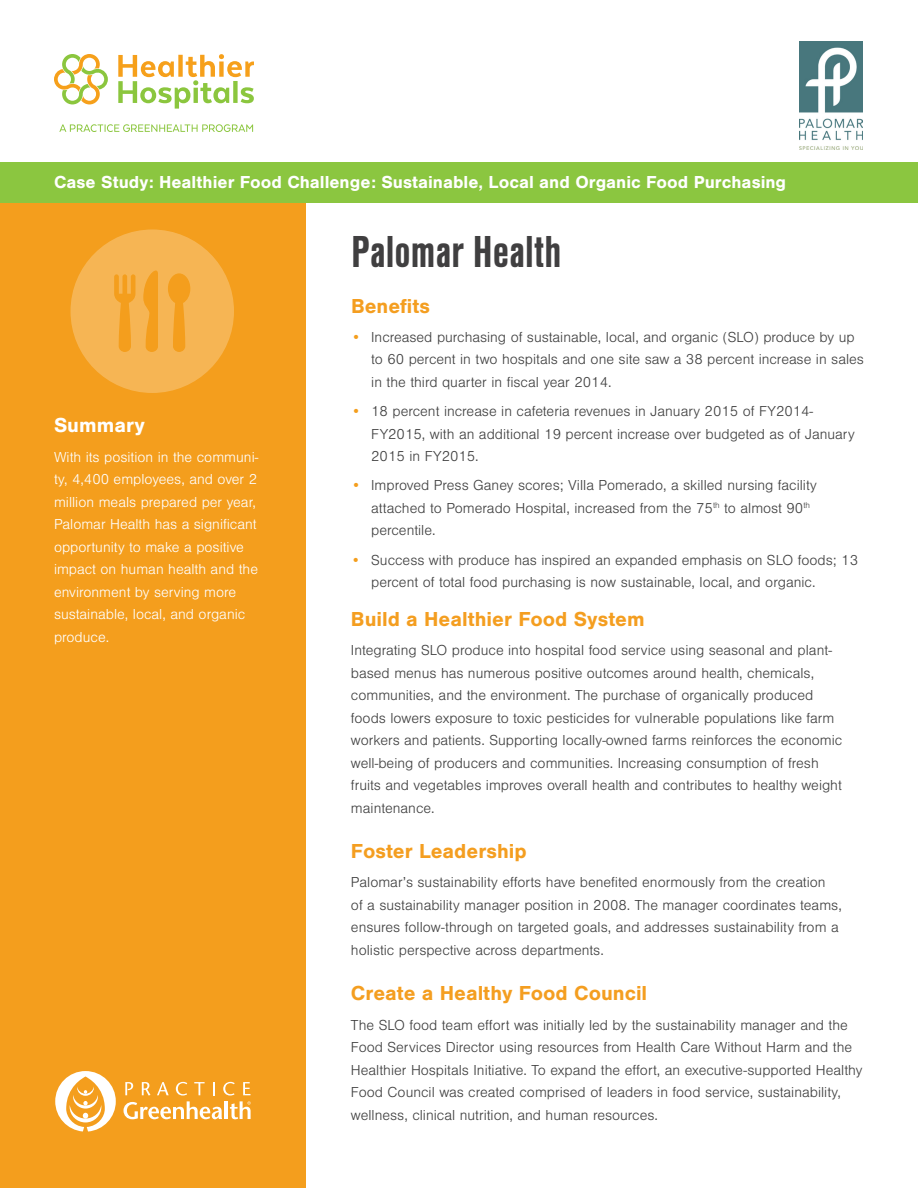
<style>
.page{position:relative;width:918px;height:1188px;background:#fff}
.page>*{position:absolute;margin:0;border:0;box-sizing:border-box;transform-origin:0 0}
.t1{font:700 46.5px "Nimbus San Con";color:#403f40}
.Case_Study_Heading_1{font:700 21px "Nimbus San";color:#f49e20}
.t2{font:700 21px "Nimbus San";color:#fff}
.t3{font:700 18px "Nimbus San";color:#fff}
.Case_Study_Paragraph{font:300 15px/22.5px "Nimbus San";color:#404040}
.t4{font:300 15px/22.5px "Nimbus San";color:#fff}
.s1{color:#f49e1d}
</style>
<div class="page">
<div style="left:0;top:202px;width:306px;height:986px;background:#f49e1d"></div>
<svg style="left:59px;top:124px;width:194px;height:8px"></svg>
<svg style="left:118px;top:54px;width:136px;height:55px"></svg>
<svg style="left:54px;top:54px;width:54px;height:50px"></svg>
<div style="left:0;top:162px;width:918px;height:40px;background:#8bc640"></div>
<svg style="left:55px;top:1071px;width:61px;height:61px"></svg>
<svg style="left:124px;top:1082px;width:127px;height:37px"></svg>
<img style="left:799px;top:42px;width:63px;height:107px">
<svg style="left:71px;top:230px;width:163px;height:163px"></svg>
<p class="t3" style="left:54px;top:172px;width:734px">Case Study: Healthier Food Challenge: Sustainable, Local and Organic Food Purchasing</p>
<p class="t2" style="left:54px;top:414px;width:92px">Summary</p>
<p class="t4" style="left:54px;top:446px;width:206px">With its position in the communi&shy;ty, 4,400 employees, and over 2 million meals prepared per year,<br>Palomar Health has a significant opportunity to make a positive impact on human health and the environment by serving more sustainable, local, and organic produce.</p>
<p class="t1" style="left:351px;top:226px;width:212px">Palomar Health</p>
<p class="Case_Study_Heading_1" style="left:351px;top:294px;width:81px">Benefits</p>
<p class="Case_Study_Paragraph" style="left:371px;top:326px;width:494px;text-indent:-20px"><span class="s1">•</span> Increased purchasing of sustainable, local, and organic (SLO) produce by up to 60 percent in two hospitals and one site saw a 38 percent increase in sales in the third quarter in fiscal year 2014.</p>
<p class="Case_Study_Paragraph" style="left:371px;top:400px;width:485px;text-indent:-20px"><span class="s1">•</span> 18 percent increase in cafeteria revenues in January 2015 of FY2014-<br>FY2015, with an additional 19 percent increase over budgeted as of January<br>2015 in FY2015.</p>
<p class="Case_Study_Paragraph" style="left:371px;top:475px;width:447px;text-indent:-20px"><span class="s1">•</span> Improved Press Ganey scores; Villa Pomerado, a skilled nursing facility attached to Pomerado Hospital, increased from the 75<sup>th</sup> to almost 90<sup>th </sup>percentile.</p>
<p class="Case_Study_Paragraph" style="left:371px;top:549px;width:488px;text-indent:-20px"><span class="s1">•</span> Success with produce has inspired an expanded emphasis on SLO foods; 13 percent of total food purchasing is now sustainable, local, and organic.</p>
<p class="Case_Study_Heading_1" style="left:351px;top:607px;width:295px">Build a Healthier Food System</p>
<p class="Case_Study_Paragraph" style="left:351px;top:639px;width:493px">Integrating SLO produce into hospital food service using seasonal and plant&shy;based menus has numerous positive outcomes around health, chemicals, communities, and the environment. The purchase of organically produced foods lowers exposure to toxic pesticides for vulnerable populations like farm workers and patients. Supporting locally-owned farms reinforces the economic well-being of producers and communities. Increasing consumption of fresh fruits and vegetables improves overall health and contributes to healthy weight maintenance.</p>
<p class="Case_Study_Heading_1" style="left:351px;top:839px;width:177px">Foster Leadership</p>
<p class="Case_Study_Paragraph" style="left:351px;top:872px;width:492px">Palomar’s sustainability efforts have benefited enormously from the creation<br>of a sustainability manager position in 2008. The manager coordinates teams, ensures follow-through on targeted goals, and addresses sustainability from a holistic perspective across departments.</p>
<p class="Case_Study_Heading_1" style="left:351px;top:982px;width:298px">Create a Healthy Food Council</p>
<p class="Case_Study_Paragraph" style="left:351px;top:1014px;width:513px">The SLO food team effort was initially led by the sustainability manager and the Food Services Director using resources from Health Care Without Harm and the Healthier Hospitals Initiative. To expand the effort, an executive-supported Healthy Food Council was created comprised of leaders in food service, sustainability, wellness, clinical nutrition, and human resources.</p>
</div>
